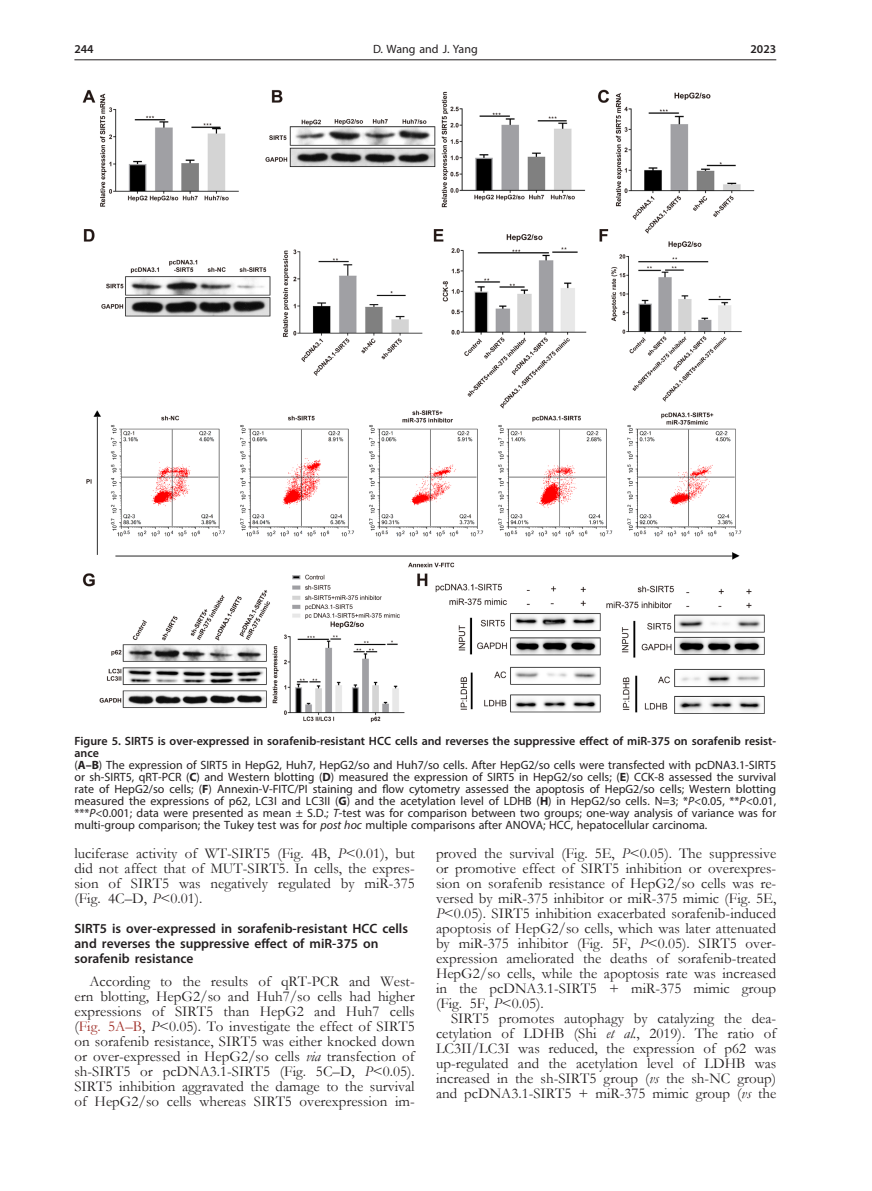
<style>
.page{position:relative;width:872px;height:1191px;background:#fff}
.page>*{position:absolute;margin:0;border:0;box-sizing:border-box;transform-origin:0 0}
.Body_tekst{font:15px/15px "Garamond";color:#231f20;text-align:justify}
.Tytul_2{font:600 13.5px/15px "Myriad Pro";color:#231f20}
.Figure_1{font:12px/12px "Myriad Pro";color:#231f20;text-align:justify}
.Figure{font:600 12px/12px "Myriad Pro";color:#231f20}
.s1{font-weight:700}
.s2{font-style:italic}
.s3{color:#9f2d26}
</style>
<div class="page">
<hr style="left:74px;top:59px;width:702px;height:1px;background:#231f20">
<img style="left:82px;top:89px;width:683px;height:634px">
<p class="Figure" style="left:74px;top:43px;width:21px">244</p>
<p class="Figure_1" style="left:373px;top:43px;width:106px">D. Wang and J. Yang</p>
<p class="Figure" style="left:750px;top:43px;width:27px">2023</p>
<p class="Figure" style="left:74px;top:734px;width:703px">Figure 5. SIRT5 is over-expressed in sorafenib-resistant HCC cells and reverses the suppressive effect of miR-375 on sorafenib resist&shy;ance</p>
<p class="Figure_1" style="left:74px;top:758px;width:703px">(<span class="s1">A–B</span>) The expression of SIRT5 in HepG2, Huh7, HepG2/so and Huh7/so cells. After HepG2/so cells were transfected with pcDNA3.1-SIRT5 or sh-SIRT5, qRT-PCR (<span class="s1">C</span>) and Western blotting (<span class="s1">D</span>) measured the expression of SIRT5 in HepG2/so cells; (<span class="s1">E</span>) CCK-8 assessed the survival rate of HepG2/so cells; (<span class="s1">F</span>) Annexin-V-FITC/PI staining and flow cytometry assessed the apoptosis of HepG2/so cells; Western blotting measured the expressions of p62, LC3I and LC3II (<span class="s1">G</span>) and the acetylation level of LDHB (<span class="s1">H</span>) in HepG2/so cells. N=3; *<span class="s2">P</span>&lt;0.05, **<span class="s2">P</span>&lt;0.01, ***<span class="s2">P</span>&lt;0.001; data were presented as mean ± S.D.; <span class="s2">T</span>-test was for comparison between two groups; one-way analysis of variance was for multi-group comparison; the Tukey test was for <span class="s2">post hoc</span> multiple comparisons after ANOVA; HCC, hepatocellular carcinoma.</p>
<p class="Body_tekst" style="left:74px;top:845px;width:342px">luciferase activity of WT-SIRT5 (Fig. 4B, <span class="s2">P</span>&lt;0.01), but did not affect that of MUT-SIRT5. In cells, the expres&shy;sion of SIRT5 was negatively regulated by miR-375 (Fig. 4C–D, <span class="s2">P</span>&lt;0.01).</p>
<p class="Tytul_2" style="left:74px;top:921px;width:335px">SIRT5 is over-expressed in sorafenib-resistant HCC cells and reverses the suppressive effect of miR-375 on sorafenib resistance</p>
<p class="Body_tekst" style="left:74px;top:973px;width:342px;text-indent:15px">According to the results of qRT-PCR and West&shy;ern blotting, HepG2/so and Huh7/so cells had higher expressions of SIRT5 than HepG2 and Huh7 cells (<span class="s3">Fig. 5A–B</span>, <span class="s2">P</span>&lt;0.05). To investigate the effect of SIRT5 on sorafenib resistance, SIRT5 was either knocked down or over-expressed in HepG2/so cells <span class="s2">via</span> transfection of sh-SIRT5 or pcDNA3.1-SIRT5 (Fig. 5C–D, <span class="s2">P</span>&lt;0.05).<br>SIRT5 inhibition aggravated the damage to the survival of HepG2/so cells whereas SIRT5 overexpression im-</p>
<p class="Body_tekst" style="left:436px;top:845px;width:342px">proved the survival (Fig. 5E, <span class="s2">P</span>&lt;0.05). The suppressive or promotive effect of SIRT5 inhibition or overexpres&shy;sion on sorafenib resistance of HepG2/so cells was re&shy;versed by miR-375 inhibitor or miR-375 mimic (Fig. 5E, <span class="s2">P</span>&lt;0.05). SIRT5 inhibition exacerbated sorafenib-induced apoptosis of HepG2/so cells, which was later attenuated by miR-375 inhibitor (Fig. 5F, <span class="s2">P</span>&lt;0.05). SIRT5 over&shy;expression ameliorated the deaths of sorafenib-treated HepG2/so cells, while the apoptosis rate was increased in the pcDNA3.1-SIRT5 + miR-375 mimic group (Fig. 5F, <span class="s2">P</span>&lt;0.05).</p>
<p class="Body_tekst" style="left:436px;top:1010px;width:342px;text-indent:15px">SIRT5 promotes autophagy by catalyzing the dea&shy;cetylation of LDHB (Shi <span class="s2">et al.</span>, 2019). The ratio of LC3II/LC3I was reduced, the expression of p62 was up-regulated and the acetylation level of LDHB was increased in the sh-SIRT5 group (<span class="s2">vs</span> the sh-NC group) and pcDNA3.1-SIRT5 + miR-375 mimic group (<span class="s2">vs</span> the</p>
</div>
